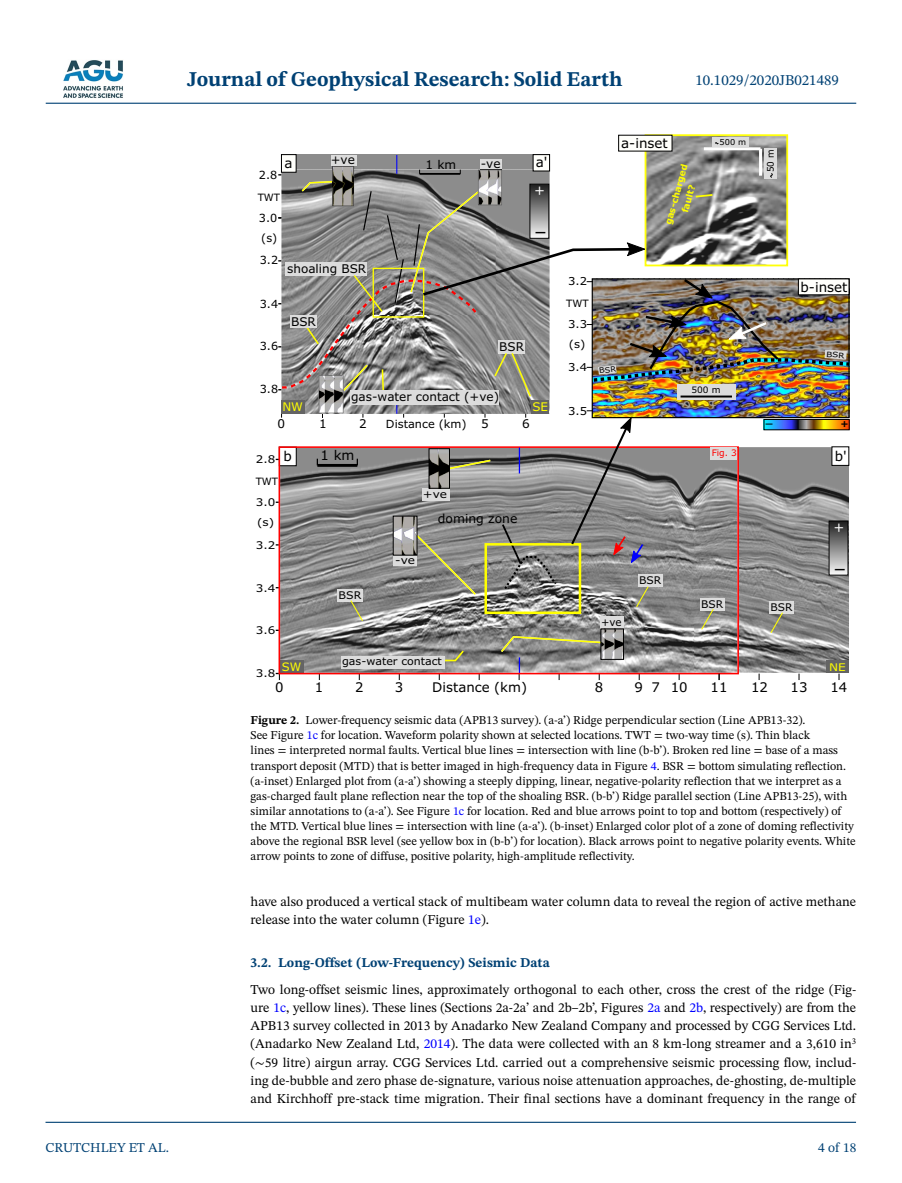
<style>
.page{position:relative;width:902px;height:1183px;background:#fff}
.page>*{position:absolute;margin:0;border:0;box-sizing:border-box;transform-origin:0 0}
.t1{font:700 21px "STIX Two Text";color:#004174}
.t2{font:15px "STIX Two Text";color:#004174}
.t3{font:13.5px/18px "STIX Two Text";color:#000}
.t4{font:700 13.5px "STIX Two Text";color:#004174}
.t5{font:13.5px "Verdana";color:#000}
.t6{font:13.5px "STIX Two Text";color:#004174}
.t7{font:13.5px "Verdana";color:#fff}
.t8{font:700 13.5px "Verdana";color:#000}
.t9{font:13.35px "Verdana";color:#000}
.t10{font:12.3px "Verdana";color:#000}
.t11{font:12px/15px "STIX Two Text";color:#000}
.t12{font:12px "Verdana";color:#000}
.t13{font:11.85px "Verdana";color:#ff0}
.t14{font:11.7px "Verdana";color:#ff0}
.t15{font:11.25px/20.2px "Verdana";color:#000}
.t16{font:10.95px/20.1px "Verdana";color:#000;scale:1.06 1}
.t17{font:10.5px/20.9px "Verdana";color:#000;scale:1.13 1}
.t18{font:10.5px "Verdana";color:#000;scale:1.04 1}
.t19{font:10.5px "Verdana";color:#000}
.t20{font:10.5px "Verdana";color:#000;scale:1.14 1}
.t21{font:10.5px "Verdana";color:#ff0;scale:1.14 1}
.t22{font:10.05px "Verdana";color:#000}
.t23{font:9.15px "Verdana";color:#000;scale:.96 1}
.t24{font:700 9px/12.8px "Verdana";color:#ff0;text-align:center}
.t25{font:9px "Verdana";color:#f00}
.t26{font:700 9px "Verdana";color:#000;scale:1.05 1}
.t27{font:8.85px "Verdana";color:#000}
.t28{font:8.1px "Verdana";color:#000}
.s1{font-size:12px}
.s2{font-weight:700}
.s3{color:#00f}
.s4{font-family:"STIX Two Math"}
</style>
<div class="page">
<img style="left:63px;top:60px;width:60px;height:38px">
<hr style="left:46px;top:103px;width:810px;height:1px;background:#004174">
<hr style="left:45px;top:1121px;width:810px;height:1px;background:#004174">
<img style="left:647px;top:137px;width:138px;height:18px">
<hr style="left:759px;top:149px;width:3px;height:27px;background:#fff">
<div style="left:764px;top:148px;width:12px;height:30px;background:#dcdcdc"></div>
<hr style="left:703px;top:147px;width:57px;height:3px;background:#fff">
<div style="left:712px;top:137px;width:36px;height:9px;background:#dcdcdc"></div>
<div style="left:644px;top:134px;width:144px;height:132px;border:2px solid #ffff09"></div>
<div style="left:618px;top:135px;width:54px;height:16px;background:#fffffb"></div>
<div style="left:281px;top:154px;width:268px;height:15px;background:#8c8c8c"></div>
<svg style="left:281px;top:154px;width:15px;height:1px"></svg>
<svg style="left:532px;top:154px;width:18px;height:1px"></svg>
<svg style="left:276px;top:155px;width:574px;height:524px"></svg>
<h1 class="t1" style="left:187px;top:64px;width:437px">Journal of Geophysical Research: Solid Earth</h1>
<p class="t2" style="left:695px;top:69px;width:145px">10.1029/2020JB021489</p>
<p class="t6" style="left:45px;top:1137px;width:125px">CRUTCHLEY ET AL.</p>
<p class="t5" style="left:621px;top:133px;width:48px">a-inset</p>
<p class="t5" style="left:284px;top:154px;width:10px">a</p>
<p class="t12" style="left:331px;top:152px;width:26px">+ve</p>
<p class="t12" style="left:425px;top:156px;width:32px">1 km</p>
<p class="t12" style="left:480px;top:155px;width:21px">-ve</p>
<p class="t5" style="left:536px;top:153px;width:13px">a'</p>
<p class="t7" style="left:534px;top:180px;width:13px">+</p>
<p class="t8" style="left:536px;top:216px;width:11px">_</p>
<p class="t15" style="left:259px;top:165px;width:20px">2.8</p>
<p class="t24" style="left:662px;top:223px;width:64px;rotate:-75deg">gas-charged fault?</p>
<p class="t22" style="left:258px;top:190px;width:24px">TWT</p>
<p class="t15" style="left:259px;top:208px;width:20px">3.0 (s)</p>
<p class="t15" style="left:260px;top:250px;width:20px">3.2</p>
<p class="t15" style="left:260px;top:293px;width:20px">3.4</p>
<p class="t15" style="left:260px;top:336px;width:20px">3.6</p>
<p class="t12" style="left:287px;top:260px;width:81px">shoaling BSR</p>
<p class="t12" style="left:291px;top:313px;width:26px">BSR</p>
<p class="t12" style="left:499px;top:338px;width:26px">BSR</p>
<p class="t16" style="left:568px;top:271px;width:19px">3.2</p>
<p class="t22" style="left:566px;top:296px;width:24px">TWT</p>
<p class="t16" style="left:568px;top:314px;width:19px">3.3 (s)</p>
<p class="t16" style="left:568px;top:357px;width:19px">3.4</p>
<p class="t28" style="left:719px;top:137px;width:28px">500 m</p>
<p class="t15" style="left:260px;top:379px;width:20px">3.8</p>
<p class="t12" style="left:351px;top:389px;width:150px">gas-water contact (+ve)</p>
<p class="t13" style="left:282px;top:399px;width:22px">NW</p>
<p class="t13" style="left:532px;top:399px;width:17px">SE</p>
<p class="t12" style="left:277px;top:415px;width:9px">0</p>
<p class="t12" style="left:319px;top:415px;width:9px">1</p>
<p class="t12" style="left:359px;top:415px;width:9px">2</p>
<p class="t15" style="left:386px;top:413px;width:104px">Distance (km) <span class="s1">5</span></p>
<p class="t12" style="left:522px;top:415px;width:9px">6</p>
<p class="t17" style="left:256px;top:448px;width:19px">2.8</p>
<p class="t5" style="left:283px;top:447px;width:10px">b</p>
<p class="t22" style="left:256px;top:474px;width:24px">TWT</p>
<p class="t17" style="left:256px;top:491px;width:19px">3.0 (s)</p>
<p class="t17" style="left:256px;top:534px;width:19px">3.2</p>
<p class="t17" style="left:256px;top:577px;width:19px">3.4</p>
<p class="t17" style="left:256px;top:619px;width:19px">3.6</p>
<p class="t17" style="left:256px;top:663px;width:19px">3.8</p>
<p class="t14" style="left:282px;top:658px;width:21px">SW</p>
<p class="t9" style="left:320px;top:446px;width:35px">1 km</p>
<p class="t18" style="left:338px;top:587px;width:23px">BSR</p>
<p class="t20" style="left:423px;top:487px;width:23px">+ve</p>
<p class="t10" style="left:438px;top:509px;width:81px">doming zone</p>
<p class="t20" style="left:395px;top:552px;width:19px">-ve</p>
<p class="t18" style="left:342px;top:654px;width:97px">gas-water contact</p>
<p class="t16" style="left:568px;top:400px;width:19px">3.5</p>
<p class="t19" style="left:601px;top:614px;width:22px">+ve</p>
<p class="t19" style="left:639px;top:573px;width:24px">BSR</p>
<p class="t27" style="left:691px;top:384px;width:31px">500 m</p>
<p class="t25" style="left:711px;top:447px;width:27px">Fig. 3</p>
<p class="t19" style="left:701px;top:596px;width:24px">BSR</p>
<p class="t23" style="left:764px;top:172px;width:25px;rotate:-90deg">50 m</p>
<p class="t5" style="left:800px;top:277px;width:49px">b-inset</p>
<p class="t26" style="left:765px;top:413px;width:8px">_</p>
<p class="t26" style="left:840px;top:417px;width:9px">+</p>
<p class="t5" style="left:834px;top:446px;width:13px">b'</p>
<p class="t19" style="left:770px;top:600px;width:24px">BSR</p>
<p class="t7" style="left:833px;top:517px;width:13px">+</p>
<p class="t8" style="left:835px;top:554px;width:11px">_</p>
<p class="t21" style="left:828px;top:659px;width:16px">NE</p>
<p class="t9" style="left:275px;top:677px;width:10px">0</p>
<p class="t9" style="left:432px;top:677px;width:96px">Distance (km)</p>
<p class="t9" style="left:355px;top:677px;width:10px">2</p>
<p class="t9" style="left:594px;top:677px;width:10px">8</p>
<p class="t9" style="left:651px;top:677px;width:10px">7</p>
<p class="t9" style="left:315px;top:677px;width:10px">1</p>
<p class="t9" style="left:395px;top:677px;width:10px">3</p>
<p class="t9" style="left:634px;top:677px;width:10px">9</p>
<p class="t9" style="left:670px;top:677px;width:18px">10</p>
<p class="t9" style="left:710px;top:677px;width:18px">11</p>
<p class="t9" style="left:751px;top:677px;width:18px">12</p>
<p class="t9" style="left:790px;top:677px;width:18px">13</p>
<p class="t9" style="left:830px;top:677px;width:18px">14</p>
<p class="t11" style="left:250px;top:712px;width:606px"><span class="s2">Figure 2.</span> Lower-frequency seismic data (APB13 survey). (a-a’) Ridge perpendicular section (Line APB13-32).<br>See Figure <span class="s3">1c</span> for location. Waveform polarity shown at selected locations. TWT = two-way time (s). Thin black<br>lines = interpreted normal faults. Vertical blue lines = intersection with line (b-b’). Broken red line = base of a mass transport deposit (MTD) that is better imaged in high-frequency data in Figure <span class="s3">4</span>. BSR = bottom simulating reflection. (a-inset) Enlarged plot from (a-a’) showing a steeply dipping, linear, negative-polarity reflection that we interpret as a gas-charged fault plane reflection near the top of the shoaling BSR. (b-b’) Ridge parallel section (Line APB13-25), with similar annotations to (a-a’). See Figure <span class="s3">1c</span> for location. Red and blue arrows point to top and bottom (respectively) of the MTD. Vertical blue lines = intersection with line (a-a’). (b-inset) Enlarged color plot of a zone of doming reflectivity above the regional BSR level (see yellow box in (b-b’) for location). Black arrows point to negative polarity events. White arrow points to zone of diffuse, positive polarity, high-amplitude reflectivity.</p>
<p class="t3" style="left:250px;top:892px;width:607px">have also produced a vertical stack of multibeam water column data to reveal the region of active methane release into the water column (Figure <span class="s3">1e</span>).</p>
<p class="t4" style="left:250px;top:953px;width:301px">3.2. Long-Offset (Low-Frequency) Seismic Data</p>
<p class="t3" style="left:250px;top:980px;width:607px;text-align:justify">Two long-offset seismic lines, approximately orthogonal to each other, cross the crest of the ridge (Fig&shy;ure <span class="s3">1c</span>, yellow lines). These lines (Sections 2a-2a’ and 2b–2b’, Figures <span class="s3">2a</span> and <span class="s3">2b</span>, respectively) are from the APB13 survey collected in 2013 by Anadarko New Zealand Company and processed by CGG Services Ltd. (Anadarko New Zealand Ltd, <span class="s3">2014</span>). The data were collected with an 8 km-long streamer and a 3,610 in<sup>3 </sup>(<span class="s4">∼</span>59 litre) airgun array. CGG Services Ltd. carried out a comprehensive seismic processing flow, includ&shy;ing de-bubble and zero phase de-signature, various noise attenuation approaches, de-ghosting, de-multiple and Kirchhoff pre-stack time migration. Their final sections have a dominant frequency in the range of</p>
<p class="t6" style="left:818px;top:1137px;width:40px">4 of 18</p>
</div>
